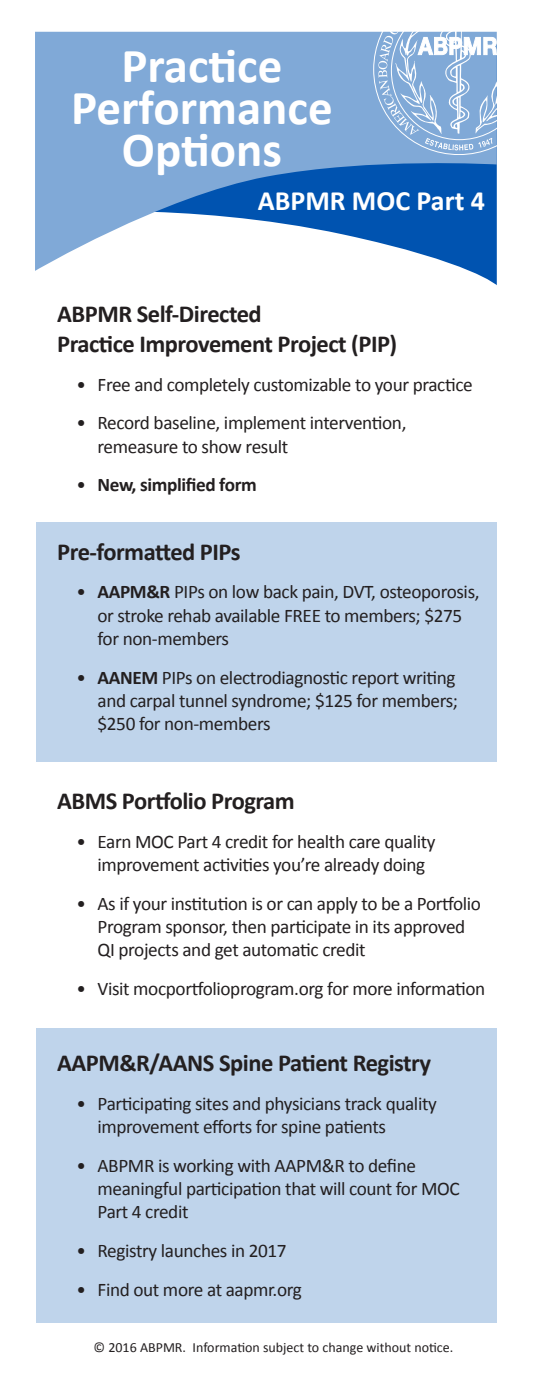
<style>
.page{position:relative;width:536px;height:1386px;background:#fff}
.page>*{position:absolute;margin:0;border:0;box-sizing:border-box;transform-origin:0 0}
.t1{font:700 49px/42px "Calibri";color:#fff;text-align:center}
.t2{font:700 28px "Calibri";color:#fff}
.t3{font:700 24.5px/29.4px "Calibri";letter-spacing:-.02em;color:#231f20}
.t4{font:19.25px/23.1px "Calibri";letter-spacing:-.02em;color:#231f20}
.t5{font:700 19.25px "Calibri";letter-spacing:-.02em;color:#231f20}
.t6{font:14px "Calibri";color:#231f20}
.s1{font-weight:400}
.s2{font-weight:700}
</style>
<div class="page">
<div style="left:36px;top:522px;width:460px;height:239px;background:#bfd4eb"></div>
<svg style="left:35px;top:32px;width:461px;height:239px;fill:#80a9d7"></svg>
<svg style="left:373px;top:32px;width:123px;height:123px;background:#99badf"></svg>
<div style="left:36px;top:1029px;width:460px;height:294px;background:#bfd4eb"></div>
<p class="t1" style="left:71px;top:45px;width:263px">Practice<br>Performance</p>
<p class="t1" style="left:122px;top:129px;width:162px">Options</p>
<p class="t2" style="left:258px;top:183px;width:229px">ABPMR MOC Part 4</p>
<p class="t3" style="left:57px;top:299px;width:341px">ABPMR Self-Directed<br>Practice Improvement Project (PIP)</p>
<p class="t4" style="left:76px;top:373px;width:397px">• Free and completely customizable to your practice</p>
<p class="t4" style="left:97px;top:412px;width:310px;text-indent:-21px">• Record baseline, implement intervention, remeasure to show result</p>
<p class="t5" style="left:76px;top:473px;width:182px"><span class="s1">•</span> New, simplified form</p>
<p class="t3" style="left:57px;top:537px;width:185px">Pre-formatted PIPs</p>
<p class="t4" style="left:97px;top:581px;width:383px;text-indent:-21px">• <span class="s2">AAPM&amp;R</span> PIPs on low back pain, DVT, osteoporosis, or stroke rehab available FREE to members; $275 for non-members</p>
<p class="t4" style="left:97px;top:666px;width:362px;text-indent:-21px">• <span class="s2">AANEM</span> PIPs on electrodiagnostic report writing and carpal tunnel syndrome; $125 for members; $250 for non-members</p>
<p class="t3" style="left:57px;top:786px;width:239px">ABMS Portfolio Program</p>
<p class="t4" style="left:76px;top:830px;width:360px;text-align:center">• Earn MOC Part 4 credit for health care quality improvement activities you’re already doing</p>
<p class="t4" style="left:97px;top:892px;width:385px;text-indent:-21px">• As if your institution is or can apply to be a Portfolio<br>Program sponsor, then participate in its approved<br>QI projects and get automatic credit</p>
<p class="t4" style="left:76px;top:977px;width:410px">• Visit mocportfolioprogram.org for more information</p>
<p class="t3" style="left:57px;top:1048px;width:375px">AAPM&amp;R/AANS Spine Patient Registry</p>
<p class="t4" style="left:97px;top:1092px;width:340px;text-indent:-21px">• Participating sites and physicians track quality improvement efforts for spine patients</p>
<p class="t4" style="left:97px;top:1154px;width:363px;text-indent:-21px">• ABPMR is working with AAPM&amp;R to define meaningful participation that will count for MOC<br>Part 4 credit</p>
<p class="t4" style="left:76px;top:1239px;width:212px">• Registry launches in 2017</p>
<p class="t4" style="left:76px;top:1278px;width:227px">• Find out more at aapmr.org</p>
<p class="t6" style="left:94px;top:1338px;width:361px">© 2016 ABPMR. Information subject to change without notice.</p>
</div>
